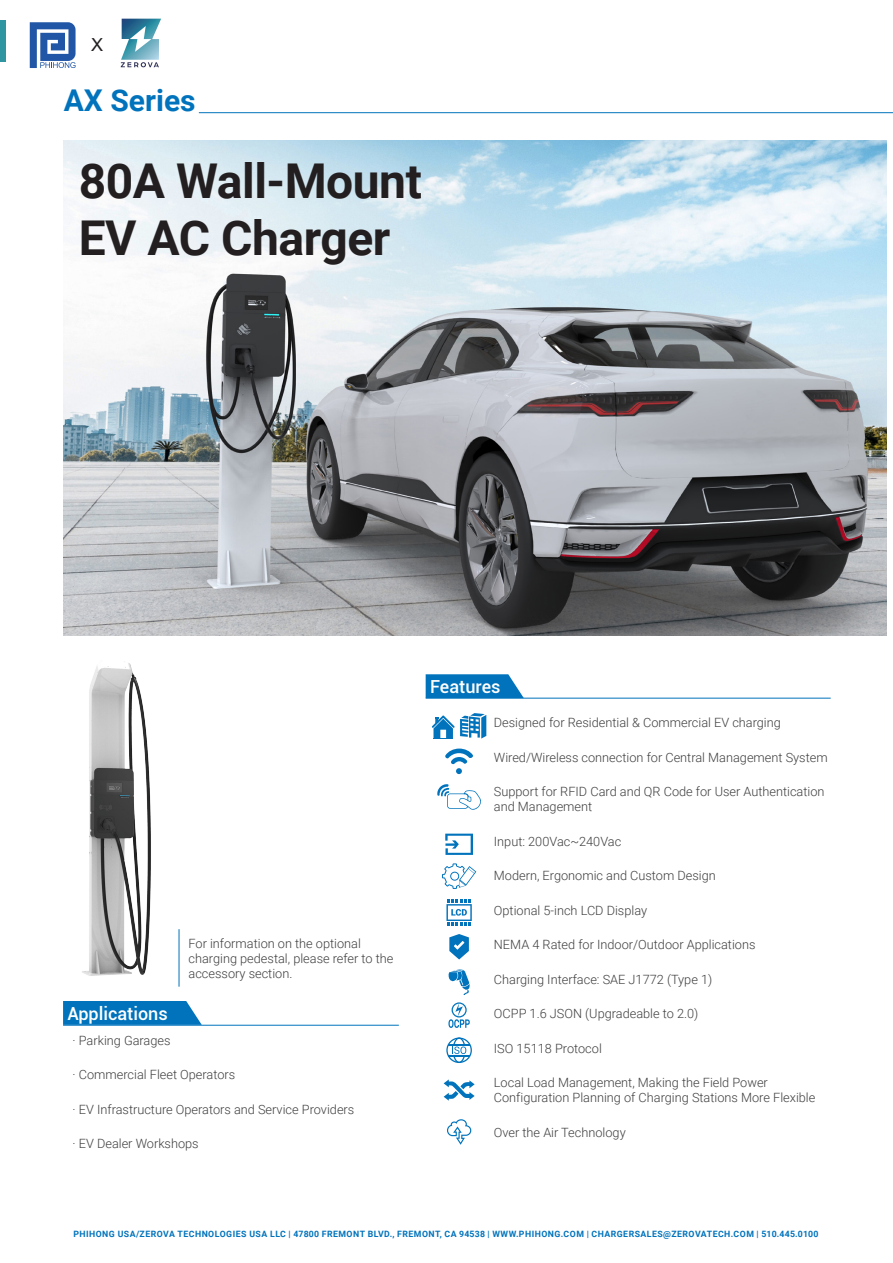
<style>
.page{position:relative;width:893px;height:1263px;background:#fff}
.page>*{position:absolute;margin:0;border:0;box-sizing:border-box;transform-origin:0 0}
.t1{font:700 48px "Roboto";letter-spacing:-.01em;color:#231f20}
.t2{font:700 30px "Roboto";color:#0073bc}
.t3{font:500 18px "Roboto";color:#fff}
.t4{font:18px "Arial";color:#231f20}
.t5{font:300 12.75px/15.3px "Roboto";color:#3e3e3f}
.t6{font:700 8.7px "Roboto";letter-spacing:.055em;color:#0073bc}
</style>
<div class="page">
<svg style="left:121px;top:19px;width:40px;height:48px"></svg>
<svg style="left:30px;top:22px;width:46px;height:46px"></svg>
<div style="left:0;top:21px;width:6px;height:41px;background:#2f95a0"></div>
<img style="left:64px;top:140px;width:822px;height:495px">
<img style="left:82px;top:663px;width:69px;height:313px">
<hr style="left:179px;top:929px;width:1px;height:58px;background:#0073bc">
<svg style="left:426px;top:674px;width:98px;height:24px;background:#177fc2"></svg>
<hr style="left:426px;top:698px;width:405px;height:1px;background:#0073bc">
<svg style="left:63px;top:1001px;width:139px;height:24px;background:#0f7bc0"></svg>
<hr style="left:63px;top:1025px;width:336px;height:1px;background:#0073bc">
<svg style="left:445px;top:748px;width:28px;height:26px"></svg>
<svg style="left:446px;top:1037px;width:26px;height:26px"></svg>
<svg style="left:448px;top:1002px;width:22px;height:26px"></svg>
<svg style="left:448px;top:969px;width:22px;height:26px"></svg>
<svg style="left:449px;top:934px;width:20px;height:25px"></svg>
<svg style="left:442px;top:863px;width:34px;height:26px"></svg>
<svg style="left:445px;top:834px;width:28px;height:21px"></svg>
<svg style="left:437px;top:784px;width:44px;height:26px"></svg>
<svg style="left:446px;top:899px;width:26px;height:26px"></svg>
<svg style="left:447px;top:1119px;width:24px;height:26px"></svg>
<svg style="left:444px;top:1079px;width:31px;height:22px"></svg>
<svg style="left:432px;top:713px;width:54px;height:26px"></svg>
<hr style="left:199px;top:112px;width:694px;height:1px;background:#0073bc">
<h3 class="t4" style="left:91px;top:32px;width:14px">X</h3>
<p class="t2" style="left:64px;top:79px;width:133px">AX Series</p>
<p class="t1" style="left:79px;top:147px;width:345px">80A Wall-Mount</p>
<p class="t1" style="left:79px;top:205px;width:313px">EV AC Charger</p>
<p class="t5" style="left:189px;top:935px;width:206px">For information on the optional charging pedestal, please refer to the accessory section.</p>
<p class="t3" style="left:67px;top:1001px;width:102px">Applications</p>
<p class="t5" style="left:73px;top:1032px;width:99px">· Parking Garages</p>
<p class="t5" style="left:73px;top:1066px;width:164px">· Commercial Fleet Operators</p>
<p class="t5" style="left:73px;top:1101px;width:283px">· EV Infrastructure Operators and Service Providers</p>
<p class="t5" style="left:73px;top:1135px;width:128px">· EV Dealer Workshops</p>
<p class="t3" style="left:430px;top:674px;width:72px">Features</p>
<p class="t5" style="left:494px;top:714px;width:288px">Designed for Residential &amp; Commercial EV charging</p>
<p class="t5" style="left:494px;top:749px;width:335px">Wired/Wireless connection for Central Management System</p>
<p class="t5" style="left:494px;top:783px;width:332px">Support for RFID Card and QR Code for User Authentication</p>
<p class="t5" style="left:494px;top:798px;width:100px">and Management</p>
<p class="t5" style="left:494px;top:833px;width:129px">Input: 200Vac~240Vac</p>
<p class="t5" style="left:494px;top:867px;width:223px">Modern, Ergonomic and Custom Design</p>
<p class="t5" style="left:494px;top:902px;width:155px">Optional 5-inch LCD Display</p>
<p class="t5" style="left:494px;top:936px;width:263px">NEMA 4 Rated for Indoor/Outdoor Applications</p>
<p class="t5" style="left:494px;top:971px;width:220px">Charging Interface: SAE J1772 (Type 1)</p>
<p class="t5" style="left:494px;top:1005px;width:206px">OCPP 1.6 JSON (Upgradeable to 2.0)</p>
<p class="t5" style="left:494px;top:1040px;width:109px">ISO 15118 Protocol</p>
<p class="t5" style="left:494px;top:1075px;width:323px">Local Load Management, Making the Field Power<br>Configuration Planning of Charging Stations More Flexible</p>
<p class="t5" style="left:494px;top:1124px;width:133px">Over the Air Technology</p>
<p class="t6" style="left:73px;top:1227px;width:747px">PHIHONG USA/ZEROVA TECHNOLOGIES USA LLC | 47800 FREMONT BLVD., FREMONT, CA 94538 | WWW.PHIHONG.COM | CHARGERSALES@ZEROVATECH.COM | 510.445.0100</p>
</div>
